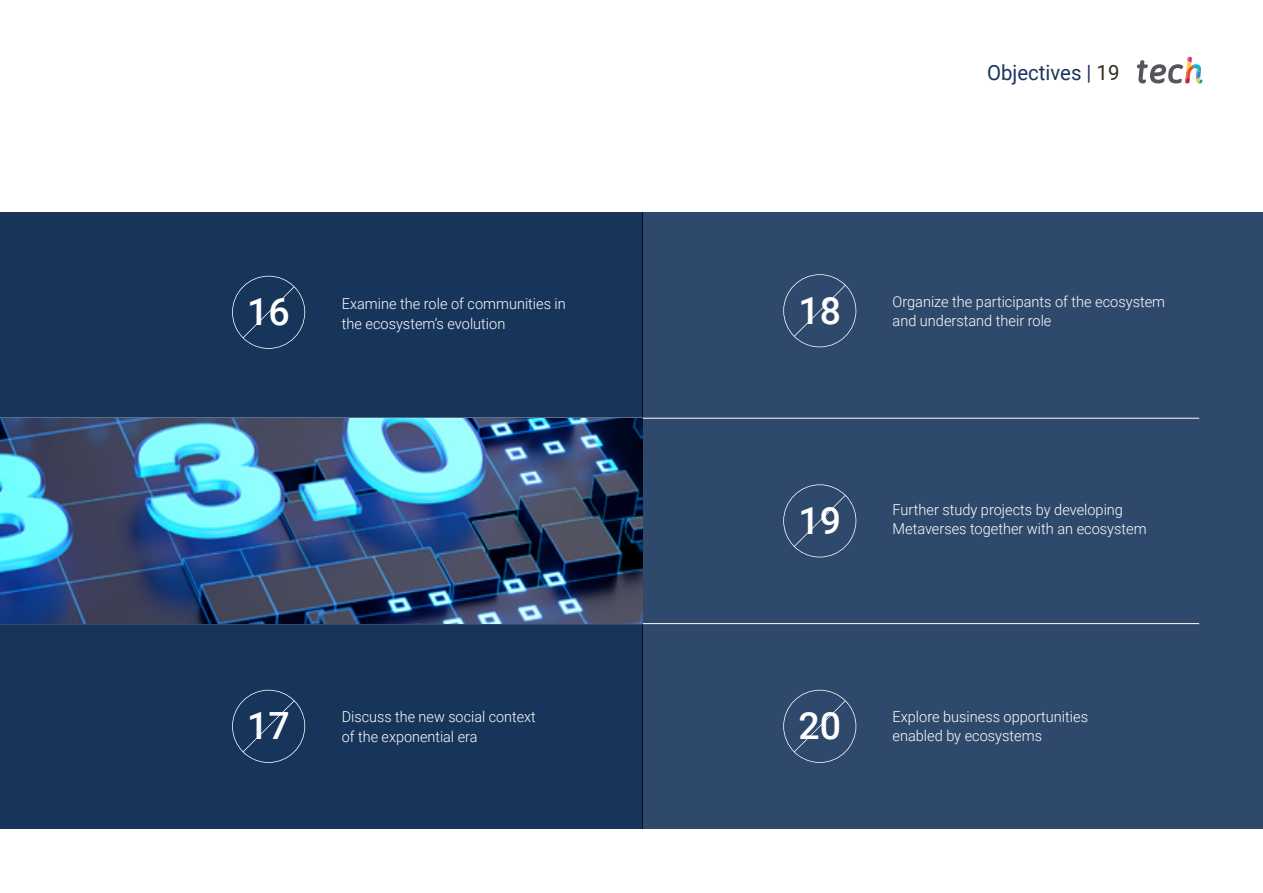
<style>
.page{position:relative;width:1263px;height:893px;background:#fff}
.page>*{position:absolute;margin:0;border:0;box-sizing:border-box;transform-origin:0 0}
.t1{font:500 37.5px "Roboto";color:#fff}
.t2{font:21px "Roboto";color:#1a355c}
.t3{font:300 15px/19.5px "Roboto";color:#fff}
.t4{font:300 15px/19.5px "Roboto";color:#fff;scale:.96 1}
.s1{color:#312e20}
</style>
<div class="page">
<svg style="left:1137px;top:57px;width:65px;height:27px"></svg>
<div style="left:0;top:623px;width:642px;height:206px;background:#17355b"></div>
<div style="left:0;top:213px;width:642px;height:205px;background:#17355b"></div>
<div style="left:642px;top:213px;width:621px;height:616px;background:#2e496b"></div>
<svg style="left:232px;top:276px;width:73px;height:73px"></svg>
<svg style="left:232px;top:690px;width:73px;height:73px"></svg>
<svg style="left:783px;top:274px;width:73px;height:73px"></svg>
<hr style="left:0;top:418px;width:1199px;height:1px;background:#fff">
<hr style="left:0;top:623px;width:1199px;height:1px;background:#fff">
<svg style="left:783px;top:484px;width:73px;height:73px"></svg>
<svg style="left:783px;top:690px;width:73px;height:73px"></svg>
<img style="left:0;top:418px;width:642px;height:205px">
<h2 class="t2" style="left:987px;top:57px;width:134px">Objectives | <span class="s1">19</span></h2>
<h1 class="t1" style="left:247px;top:285px;width:44px">16</h1>
<p class="t3" style="left:342px;top:293px;width:226px">Examine the role of communities in the ecosystem’s evolution</p>
<p class="t3" style="left:892px;top:291px;width:274px">Organize the participants of the ecosystem and understand their role</p>
<h1 class="t1" style="left:798px;top:284px;width:44px">18</h1>
<h1 class="t1" style="left:798px;top:494px;width:44px">19</h1>
<p class="t3" style="left:892px;top:499px;width:232px">Further study projects by developing</p>
<p class="t3" style="left:892px;top:518px;width:255px">Metaverses together with an ecosystem</p>
<h1 class="t1" style="left:247px;top:699px;width:44px">17</h1>
<p class="t4" style="left:342px;top:706px;width:204px">Discuss the new social context of the exponential era</p>
<h1 class="t1" style="left:798px;top:699px;width:44px">20</h1>
<p class="t3" style="left:892px;top:706px;width:197px">Explore business opportunities</p>
<p class="t3" style="left:892px;top:725px;width:151px">enabled by ecosystems</p>
</div>
